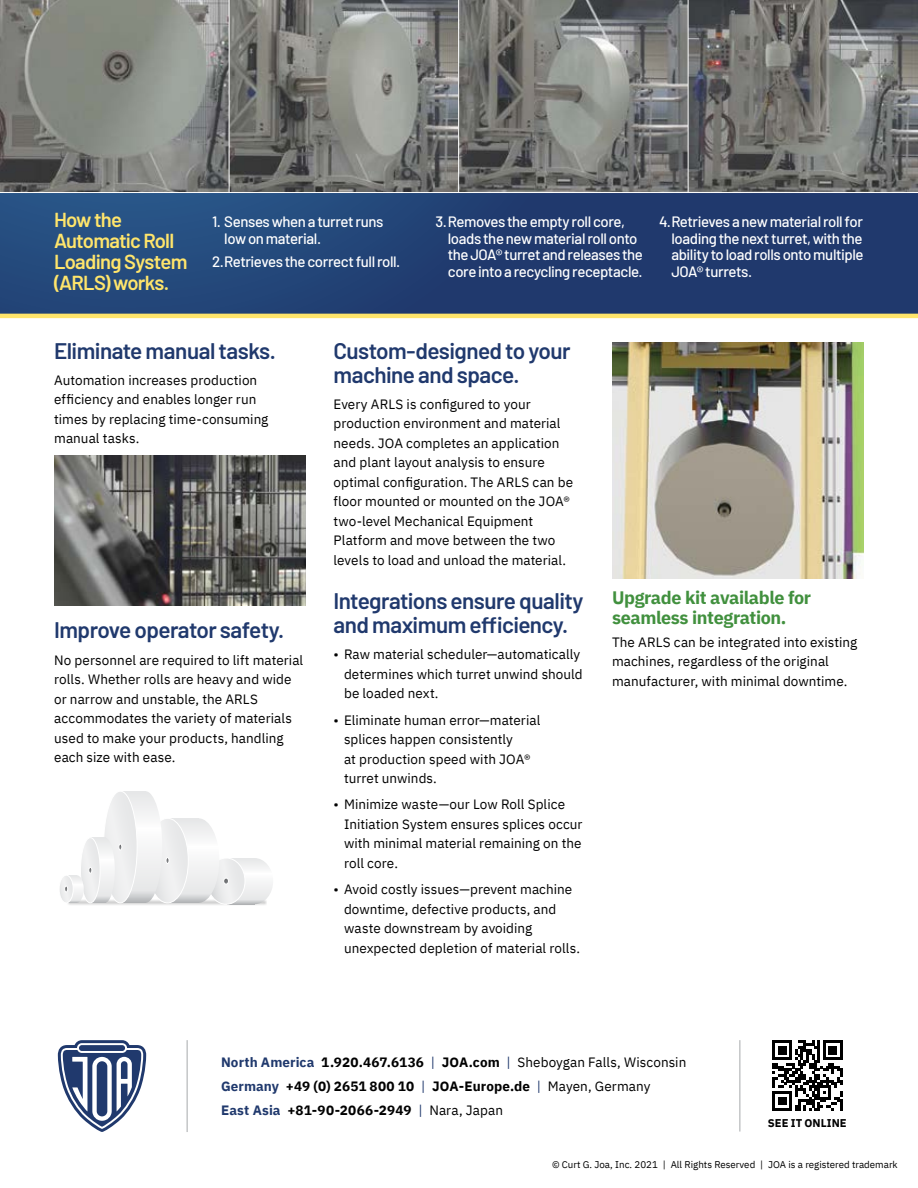
<style>
.page{position:relative;width:918px;height:1188px;background:#fff}
.page>*{position:absolute;margin:0;border:0;box-sizing:border-box;transform-origin:0 0}
.t1{font:600 22.5px/24px "Barlow";letter-spacing:-.025em;color:#20396d}
.t2{font:600 20.25px/21px "Barlow";letter-spacing:-.035em;color:#ffe56b}
.Bullet_Header_Small{font:700 18px/19.5px "IBM Plex Sans";letter-spacing:-.02em;color:#41903e}
.t3{font:500 15px/16.5px "Barlow";letter-spacing:-.03em;color:#fff}
.t4{font:13.5px/19.5px "IBM Plex Sans";letter-spacing:.005em;color:#000}
.t5{font:700 13.5px "IBM Plex Sans";letter-spacing:.01em;color:#000}
.t6{font:700 11.25px "IBM Plex Sans";letter-spacing:.005em;color:#000}
.t7{font:9.75px "IBM Plex Sans";color:#000}
.s1{font-weight:700;color:#20396d}
.s2{font-weight:700}
.s3{color:#20396d}
.s4{font-weight:400;color:#20396d}
.s5{font-weight:400}
</style>
<div class="page">
<div style="left:0;top:0;width:918px;height:316px;background:linear-gradient(to right,#264f81,#1e3368)"></div>
<img style="left:612px;top:343px;width:252px;height:235px">
<img style="left:0;top:0;width:918px;height:192px">
<hr style="left:0;top:192px;width:918px;height:1px;background:#fff">
<hr style="left:229px;top:0;width:1px;height:192px;background:#fff">
<hr style="left:458px;top:0;width:1px;height:192px;background:#fff">
<hr style="left:688px;top:0;width:1px;height:193px;background:#fff">
<hr style="left:0;top:314px;width:918px;height:4px;background:#ffe56b">
<svg style="left:58px;top:1040px;width:88px;height:92px"></svg>
<svg style="left:773px;top:1041px;width:70px;height:70px"></svg>
<hr style="left:740px;top:1040px;width:1px;height:92px;background:#a7a9ac">
<hr style="left:187px;top:1040px;width:1px;height:92px;background:#a7a9ac">
<div style="left:66px;top:898px;width:201px;height:7px;background:#000;opacity:.19"></div>
<svg style="left:60px;top:791px;width:213px;height:113px"></svg>
<img style="left:54px;top:456px;width:252px;height:149px">
<p class="t2" style="left:54px;top:208px;width:135px">How the<br>Automatic Roll<br>Loading System (ARLS) works.</p>
<p class="t3" style="left:224px;top:212px;width:161px;text-indent:-12px">1. Senses when a turret runs low on material.</p>
<p class="t3" style="left:212px;top:252px;width:190px">2.Retrieves the correct full roll.</p>
<p class="t3" style="left:448px;top:212px;width:197px;text-indent:-12px">3.Removes the empty roll core, loads the new material roll onto the JOA® turret and releases the core into a recycling receptacle.</p>
<p class="t3" style="left:671px;top:212px;width:194px;text-align:justify;text-indent:-12px">4.Retrieves a new material roll for loading the next turret, with the ability to load rolls onto multiple JOA® turrets.</p>
<p class="t1" style="left:54px;top:337px;width:223px">Eliminate manual tasks.</p>
<p class="t4" style="left:54px;top:369px;width:216px">Automation increases production efficiency and enables longer run times by replacing time-consuming manual tasks.</p>
<p class="t1" style="left:54px;top:617px;width:232px">Improve operator safety.</p>
<p class="t4" style="left:54px;top:649px;width:251px">No personnel are required to lift material rolls. Whether rolls are heavy and wide or narrow and unstable, the ARLS accommodates the variety of materials used to make your products, handling each size with ease.</p>
<p class="t1" style="left:334px;top:337px;width:238px">Custom-designed to your machine and space.</p>
<p class="t4" style="left:334px;top:393px;width:241px">Every ARLS is configured to your production environment and material needs. JOA completes an application and plant layout analysis to ensure optimal configuration. The ARLS can be floor mounted or mounted on the JOA® two-level Mechanical Equipment Platform and move between the two levels to load and unload the material.</p>
<p class="t1" style="left:334px;top:587px;width:251px">Integrations ensure quality and maximum efficiency.</p>
<p class="t4" style="left:344px;top:644px;width:240px;text-indent:-10px">• Raw material scheduler—automatically determines which turret unwind should be loaded next.</p>
<p class="t4" style="left:344px;top:709px;width:198px;text-indent:-10px">• Eliminate human error—material splices happen consistently<br>at production speed with JOA® turret unwinds.</p>
<p class="t4" style="left:344px;top:794px;width:240px;text-indent:-10px">• Minimize waste—our Low Roll Splice<br>Initiation System ensures splices occur with minimal material remaining on the roll core.</p>
<p class="t4" style="left:344px;top:879px;width:238px;text-indent:-10px">• Avoid costly issues—prevent machine downtime, defective products, and waste downstream by avoiding unexpected depletion of material rolls.</p>
<p class="Bullet_Header_Small" style="left:612px;top:587px;width:201px">Upgrade kit available for seamless integration.</p>
<p class="t4" style="left:612px;top:631px;width:247px">The ARLS can be integrated into existing machines, regardless of the original manufacturer, with minimal downtime.</p>
<p class="t4" style="left:221px;top:1051px;width:467px"><span class="s1">North America</span> <span class="s2">1.920.467.6136</span> <span class="s3">|</span> <span class="s2">JOA.com</span> <span class="s3">|</span> Sheboygan Falls, Wisconsin</p>
<p class="t5" style="left:221px;top:1075px;width:431px"><span class="s3">Germany</span> +49 (0) 2651 800 10 <span class="s4">|</span> JOA-Europe.de <span class="s4">|</span> <span class="s5">Mayen, Germany</span></p>
<p class="t5" style="left:221px;top:1099px;width:284px"><span class="s3">East Asia</span> +81-90-2066-2949 <span class="s4">|</span> <span class="s5">Nara, Japan</span></p>
<p class="t6" style="left:768px;top:1114px;width:80px">SEE IT ONLINE</p>
<p class="t7" style="left:552px;top:1157px;width:347px">© Curt G. Joa, Inc. 2021 | All Rights Reserved | JOA is a registered trademark</p>
</div>
